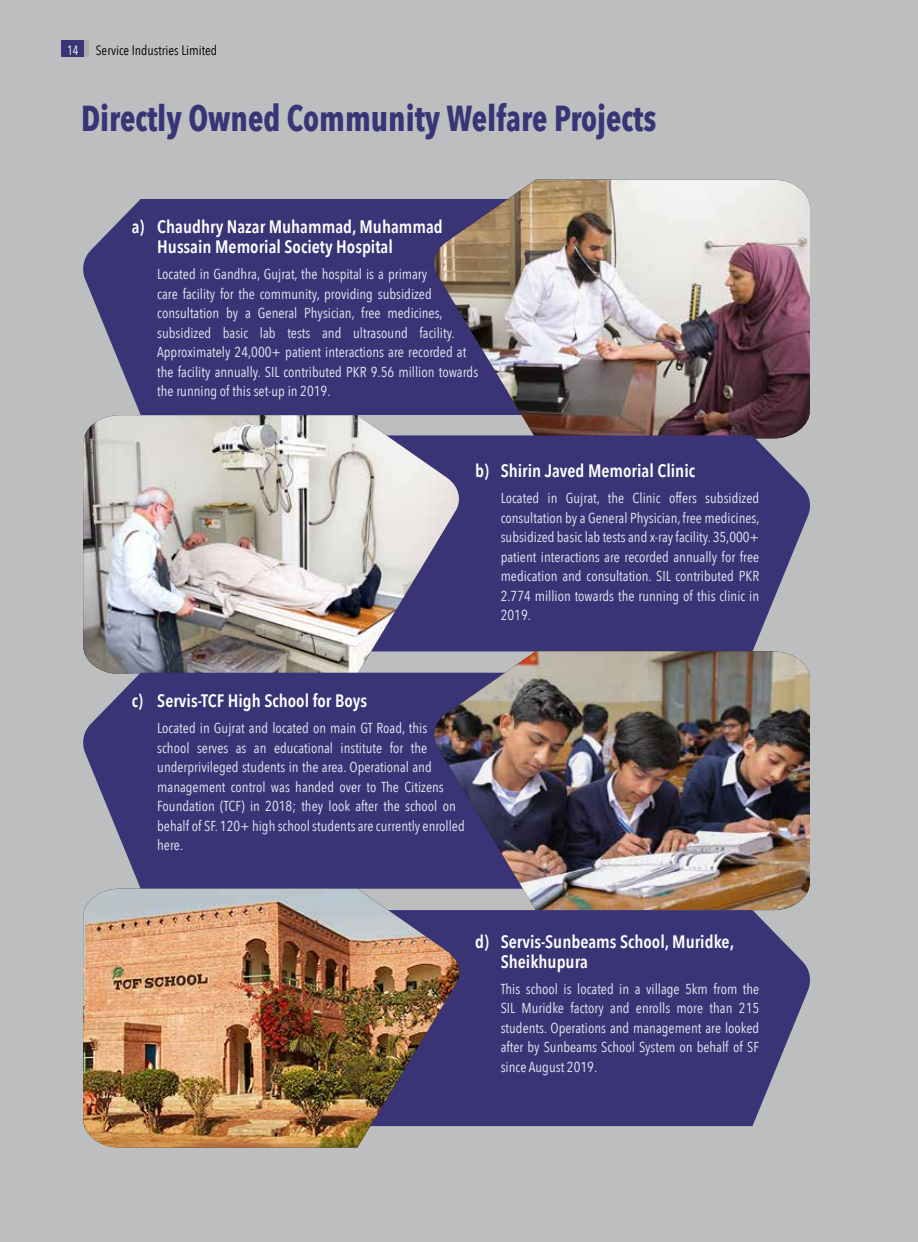
<style>
.page{position:relative;width:918px;height:1242px;background:#bcbec0}
.page>*{position:absolute;margin:0;border:0;box-sizing:border-box;transform-origin:0 0}
.t1{font:700 36px "Avenir Next Condensed";color:#3a3477;scale:.9 1}
.t2{font:600 18px/19.5px "Avenir Next Condensed";color:#fff}
.t3{font:14.4px/19.5px "Avenir Next Condensed";color:#ebebf1}
.t4{font:13.5px "Avenir Next Condensed";color:#000}
.t5{font:13.5px "Avenir Next Condensed";color:#fff;scale:.9 1}
</style>
<div class="page">
<svg style="left:83px;top:199px;width:348px;height:216px;background:#443f7d"></svg>
<img style="left:433px;top:180px;width:377px;height:255px">
<svg style="left:462px;top:435px;width:348px;height:216px;background:#423d7b"></svg>
<img style="left:83px;top:415px;width:378px;height:258px">
<svg style="left:83px;top:673px;width:348px;height:216px;background:#453f7d"></svg>
<img style="left:433px;top:651px;width:377px;height:259px">
<svg style="left:462px;top:910px;width:348px;height:216px;background:#433d7c"></svg>
<img style="left:83px;top:889px;width:378px;height:259px">
<div style="left:61px;top:40px;width:23px;height:17px;background:#3a3477"></div>
<div style="left:84px;top:40px;width:5px;height:17px;background:#a7a9ac"></div>
<p class="t5" style="left:67px;top:38px;width:14px">14</p>
<p class="t4" style="left:96px;top:39px;width:123px">Service Industries Limited</p>
<h1 class="t1" style="left:81px;top:96px;width:641px">Directly Owned Community Welfare Projects</h1>
<p class="t2" style="left:157px;top:217px;width:287px;text-indent:-26px">a) Chaudhry Nazar Muhammad, Muhammad<br>Hussain Memorial Society Hospital</p>
<p class="t3" style="left:157px;top:264px;width:323px">Located in Gandhra, Gujrat, the hospital is a primary<br>care facility for the community, providing subsidized consultation by a General Physician, free medicines, subsidized basic lab tests and ultrasound facility.<br>Approximately 24,000+ patient interactions are recorded at the facility annually. SIL contributed PKR 9.56 million towards the running of this set-up in 2019.</p>
<p class="t2" style="left:475px;top:461px;width:221px">b) Shirin Javed Memorial Clinic</p>
<p class="t3" style="left:501px;top:488px;width:260px;text-align:justify">Located in Gujrat, the Clinic offers subsidized consultation by a General Physician, free medicines, subsidized basic lab tests and x-ray facility. 35,000+ patient interactions are recorded annually for free medication and consultation. SIL contributed PKR 2.774 million towards the running of this clinic in 2019.</p>
<p class="t2" style="left:132px;top:690px;width:237px">c) Servis-TCF High School for Boys</p>
<p class="t3" style="left:157px;top:718px;width:309px">Located in Gujrat and located on main GT Road, this<br>school serves as an educational institute for the underprivileged students in the area. Operational and management control was handed over to The Citizens Foundation (TCF) in 2018; they look after the school on behalf of SF. 120+ high school students are currently enrolled here.</p>
<p class="t2" style="left:501px;top:932px;width:235px;text-indent:-26px">d) Servis-Sunbeams School, Muridke,<br>Sheikhupura</p>
<p class="t3" style="left:501px;top:978px;width:260px;text-align:justify">This school is located in a village 5km from the SIL Muridke factory and enrolls more than 215 students. Operations and management are looked after by Sunbeams School System on behalf of SF since August 2019.</p>
</div>
